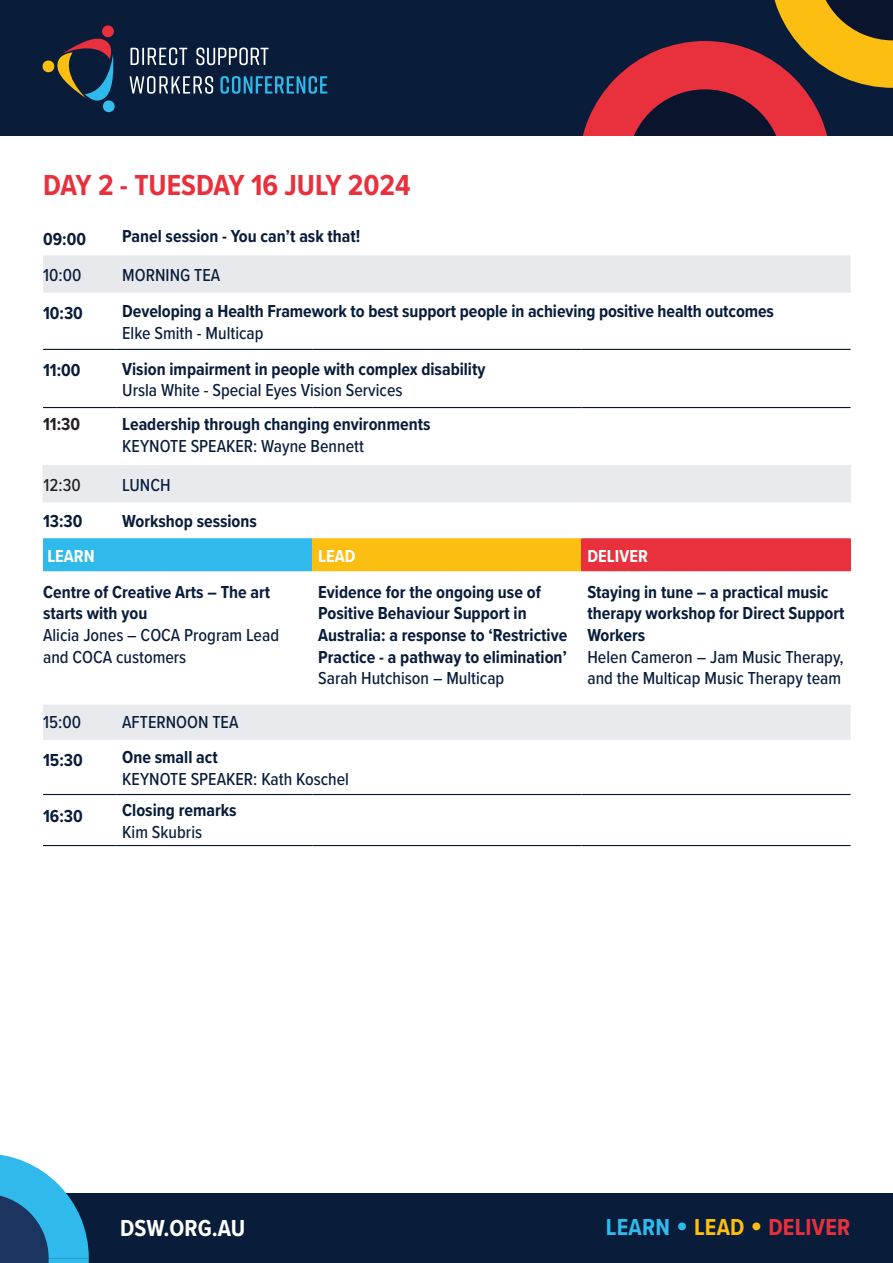
<style>
.page{position:relative;width:893px;height:1263px;background:#fff}
.page>*{position:absolute;margin:0;border:0;box-sizing:border-box;transform-origin:0 0}
.t1{font:700 30px "Proxima Nova Cond";color:#e8313d}
.t2{font:700 24px "Proxima Nova Cond";letter-spacing:.01em;color:#e8313d}
.t3{font:700 24px "Proxima Nova Cond";color:#fff}
.t4{font:700 18px/21.6px "Proxima Nova Cond";color:#091d3b}
.t5{font:500 18px/21.6px "Proxima Nova Cond";color:#091d3b}
.t6{font:700 18px "Proxima Nova Cond";color:#fff}
.t7{font:700 18px "Proxima Nova Cond";color:#231f20}
.t8{font:500 18px "Proxima Nova Cond";color:#231f20}
.s1{color:#30baec}
.s2{font-family:"DIN Round Pro";font-weight:500;color:#30baec}
.s3{color:#fdbe12}
.s4{font-family:"DIN Round Pro";font-weight:500;color:#fdbe12}
</style>
<div class="page">
<div style="left:0;top:1193px;width:893px;height:70px;background:#091d3b"></div>
<div style="left:0;top:0;width:893px;height:135px;background:#091d3b"></div>
<div style="left:43px;top:256px;width:808px;height:35px;background:#e8e9ec"></div>
<svg style="left:43px;top:466px;width:808px;height:273px"></svg>
<div style="left:43px;top:539px;width:269px;height:32px;background:#30baec"></div>
<div style="left:312px;top:539px;width:269px;height:32px;background:#fdbe12"></div>
<div style="left:581px;top:539px;width:270px;height:32px;background:#e8313d"></div>
<hr style="left:43px;top:349px;width:73px;height:1px;background:#0b142d">
<hr style="left:116px;top:349px;width:196px;height:1px;background:#0b142d">
<hr style="left:312px;top:349px;width:269px;height:1px;background:#0b142d">
<hr style="left:581px;top:349px;width:270px;height:1px;background:#0b142d">
<hr style="left:43px;top:407px;width:73px;height:1px;background:#0b142d">
<hr style="left:116px;top:407px;width:196px;height:1px;background:#0b142d">
<hr style="left:312px;top:407px;width:269px;height:1px;background:#0b142d">
<hr style="left:581px;top:407px;width:270px;height:1px;background:#0b142d">
<hr style="left:43px;top:794px;width:73px;height:1px;background:#0b142d">
<hr style="left:116px;top:794px;width:196px;height:1px;background:#0b142d">
<hr style="left:312px;top:794px;width:269px;height:1px;background:#0b142d">
<hr style="left:581px;top:794px;width:270px;height:1px;background:#0b142d">
<hr style="left:43px;top:845px;width:73px;height:1px;background:#0b142d">
<hr style="left:116px;top:845px;width:196px;height:1px;background:#0b142d">
<hr style="left:312px;top:845px;width:269px;height:1px;background:#0b142d">
<hr style="left:581px;top:845px;width:270px;height:1px;background:#0b142d">
<hr style="left:43px;top:255px;width:73px;height:1px;background:#e8e9ec">
<hr style="left:116px;top:255px;width:196px;height:1px;background:#e8e9ec">
<hr style="left:312px;top:255px;width:269px;height:1px;background:#e8e9ec">
<hr style="left:581px;top:255px;width:270px;height:1px;background:#e8e9ec">
<hr style="left:43px;top:291px;width:73px;height:2px;background:#e8e9ec">
<hr style="left:116px;top:291px;width:196px;height:2px;background:#e8e9ec">
<hr style="left:312px;top:291px;width:269px;height:2px;background:#e8e9ec">
<hr style="left:581px;top:291px;width:270px;height:2px;background:#e8e9ec">
<hr style="left:43px;top:466px;width:1px;height:35px;background:#e9eaed">
<hr style="left:850px;top:466px;width:1px;height:35px;background:#e9eaed">
<hr style="left:43px;top:465px;width:73px;height:1px;background:#e8e9ec">
<hr style="left:116px;top:465px;width:196px;height:1px;background:#e8e9ec">
<hr style="left:312px;top:465px;width:269px;height:1px;background:#e8e9ec">
<hr style="left:581px;top:465px;width:270px;height:1px;background:#e8e9ec">
<hr style="left:43px;top:501px;width:73px;height:1px;background:#e8e9ec">
<hr style="left:116px;top:501px;width:196px;height:1px;background:#e8e9ec">
<hr style="left:312px;top:501px;width:269px;height:1px;background:#e8e9ec">
<hr style="left:581px;top:501px;width:270px;height:1px;background:#e8e9ec">
<hr style="left:43px;top:538px;width:73px;height:1px;background:#30baec">
<hr style="left:116px;top:538px;width:196px;height:1px;background:#30baec">
<hr style="left:312px;top:538px;width:269px;height:1px;background:#fdbe12">
<hr style="left:581px;top:538px;width:270px;height:1px;background:#e8313d">
<hr style="left:43px;top:705px;width:73px;height:1px;background:#e9eaed">
<hr style="left:116px;top:705px;width:196px;height:1px;background:#e9eaed">
<hr style="left:312px;top:705px;width:269px;height:1px;background:#e9eaed">
<hr style="left:581px;top:705px;width:270px;height:1px;background:#e9eaed">
<hr style="left:43px;top:739px;width:73px;height:1px;background:#e9eaed">
<hr style="left:116px;top:739px;width:196px;height:1px;background:#e9eaed">
<hr style="left:312px;top:739px;width:269px;height:1px;background:#e9eaed">
<hr style="left:581px;top:739px;width:270px;height:1px;background:#e9eaed">
<div style="left:102px;top:25px;width:12px;height:12px;background:#e8313d;border-radius:50%"></div>
<svg style="left:42px;top:36px;width:73px;height:77px"></svg>
<svg style="left:131px;top:48px;width:56px;height:17px"></svg>
<svg style="left:196px;top:48px;width:73px;height:17px"></svg>
<svg style="left:130px;top:76px;width:83px;height:18px"></svg>
<svg style="left:220px;top:76px;width:107px;height:18px"></svg>
<svg style="left:583px;top:0;width:310px;height:135px"></svg>
<svg style="left:0;top:1154px;width:89px;height:109px"></svg>
<h1 class="t1" style="left:43px;top:163px;width:369px">DAY 2 - TUESDAY 16 JULY 2024</h1>
<p class="t4" style="left:43px;top:227px;width:44px">09:00</p>
<p class="t4" style="left:122px;top:225px;width:240px">Panel session - You can’t ask that!</p>
<p class="t5" style="left:43px;top:264px;width:40px">10:00</p>
<p class="t5" style="left:122px;top:264px;width:99px">MORNING TEA</p>
<p class="t4" style="left:43px;top:302px;width:41px">10:30</p>
<p class="t4" style="left:122px;top:300px;width:653px">Developing a Health Framework to best support people in achieving positive health outcomes</p>
<p class="t5" style="left:122px;top:321px;width:143px">Elke Smith - Multicap</p>
<p class="t4" style="left:43px;top:359px;width:39px">11:00</p>
<p class="t4" style="left:122px;top:358px;width:365px">Vision impairment in people with complex disability</p>
<p class="t5" style="left:122px;top:379px;width:282px">Ursla White - Special Eyes Vision Services</p>
<p class="t7" style="left:43px;top:411px;width:39px">11:30</p>
<p class="t4" style="left:122px;top:413px;width:310px">Leadership through changing environments</p>
<p class="t5" style="left:122px;top:434px;width:243px">KEYNOTE SPEAKER: Wayne Bennett</p>
<p class="t8" style="left:44px;top:472px;width:39px">12:30</p>
<p class="t5" style="left:122px;top:473px;width:50px">LUNCH</p>
<p class="t4" style="left:43px;top:510px;width:41px">13:30</p>
<p class="t4" style="left:122px;top:510px;width:136px">Workshop sessions</p>
<p class="t6" style="left:47px;top:542px;width:49px">LEARN</p>
<p class="t6" style="left:318px;top:543px;width:39px">LEAD</p>
<p class="t6" style="left:587px;top:543px;width:62px">DELIVER</p>
<p class="t4" style="left:43px;top:580px;width:229px">Centre of Creative Arts – The art starts with you</p>
<p class="t5" style="left:43px;top:623px;width:238px">Alicia Jones – COCA Program Lead and COCA customers</p>
<p class="t4" style="left:318px;top:580px;width:251px">Evidence for the ongoing use of Positive Behaviour Support in Australia: a response to ‘Restrictive Practice - a pathway to elimination’</p>
<p class="t5" style="left:318px;top:667px;width:188px">Sarah Hutchison – Multicap</p>
<p class="t4" style="left:587px;top:580px;width:259px">Staying in tune – a practical music therapy workshop for Direct Support<br>Workers</p>
<p class="t5" style="left:587px;top:645px;width:258px">Helen Cameron – Jam Music Therapy, and the Multicap Music Therapy team</p>
<p class="t5" style="left:43px;top:710px;width:39px">15:00</p>
<p class="t5" style="left:122px;top:710px;width:118px">AFTERNOON TEA</p>
<p class="t4" style="left:43px;top:749px;width:41px">15:30</p>
<p class="t4" style="left:122px;top:746px;width:97px">One small act</p>
<p class="t5" style="left:122px;top:767px;width:228px">KEYNOTE SPEAKER: Kath Koschel</p>
<p class="t4" style="left:43px;top:804px;width:41px">16:30</p>
<p class="t4" style="left:122px;top:799px;width:116px">Closing remarks</p>
<p class="t5" style="left:122px;top:820px;width:81px">Kim Skubris</p>
<h2 class="t3" style="left:120px;top:1211px;width:127px">DSW.ORG.AU</h2>
<h2 class="t2" style="left:606px;top:1210px;width:246px"><span class="s1">LEARN</span> <span class="s2">•</span> <span class="s3">LEAD</span> <span class="s4">•</span> DELIVER</h2>
</div>
